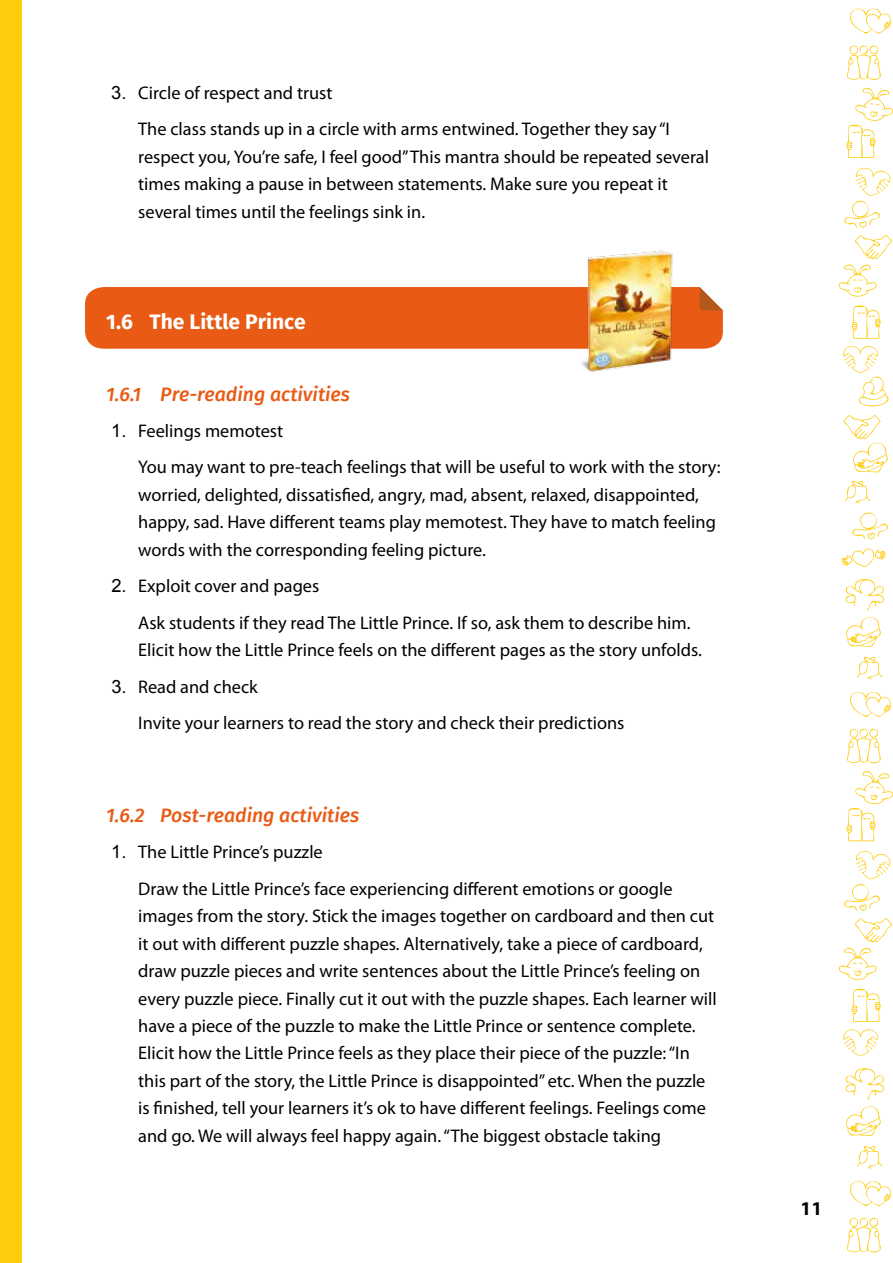
<style>
.page{position:relative;width:893px;height:1263px;background:#fff}
.page>*{position:absolute;margin:0;border:0;box-sizing:border-box;transform-origin:0 0}
.t1{font:700 21px "Fira Sans";color:#fff}
.t2{font:italic 500 19.5px "Fira Sans";color:#e95a14}
.t3{font:700 19.5px "Myriad Pro";color:#000}
.t4{font:18.3px/27.5px "Myriad Pro";color:#000}
.s1{font-family:"Arial"}
</style>
<div class="page">
<div style="left:0;top:0;width:21px;height:1263px;background:#fecc0b"></div>
<svg style="left:850px;top:8px;width:41px;height:26px"></svg>
<svg style="left:850px;top:692px;width:41px;height:25px"></svg>
<svg style="left:850px;top:1181px;width:41px;height:25px"></svg>
<svg style="left:857px;top:656px;width:25px;height:24px"></svg>
<svg style="left:857px;top:1146px;width:25px;height:23px"></svg>
<svg style="left:846px;top:87px;width:47px;height:71px"></svg>
<svg style="left:846px;top:771px;width:47px;height:70px"></svg>
<svg style="left:839px;top:235px;width:53px;height:62px"></svg>
<svg style="left:839px;top:918px;width:53px;height:62px"></svg>
<svg style="left:841px;top:548px;width:45px;height:19px"></svg>
<svg style="left:843px;top:415px;width:45px;height:57px"></svg>
<svg style="left:845px;top:579px;width:39px;height:68px"></svg>
<svg style="left:845px;top:1068px;width:39px;height:68px"></svg>
<svg style="left:843px;top:305px;width:46px;height:102px"></svg>
<svg style="left:843px;top:988px;width:38px;height:68px"></svg>
<svg style="left:847px;top:45px;width:34px;height:35px"></svg>
<svg style="left:847px;top:728px;width:34px;height:36px"></svg>
<svg style="left:847px;top:1218px;width:34px;height:35px"></svg>
<svg style="left:844px;top:167px;width:47px;height:61px"></svg>
<svg style="left:844px;top:851px;width:47px;height:60px"></svg>
<svg style="left:845px;top:480px;width:43px;height:60px"></svg>
<div style="left:85px;top:287px;width:638px;height:62px;background:#e95a14"></div>
<img style="left:577px;top:250px;width:103px;height:122px">
<p class="t4" style="left:138px;top:74px;width:533px;line-height:36.5px;text-indent:-27px"><span class="s1">3.</span> Circle of respect and trust<br>The class stands up in a circle with arms entwined. Together they say “I</p>
<p class="t4" style="left:138px;top:143px;width:572px">respect you, You’re safe, I feel good” This mantra should be repeated several times making a pause in between statements. Make sure you repeat it several times until the feelings sink in.</p>
<p class="t1" style="left:106px;top:304px;width:201px">1.6 The Little Prince</p>
<p class="t2" style="left:106px;top:378px;width:245px">1.6.1 Pre-reading activities</p>
<p class="t4" style="left:138px;top:412px;width:584px;line-height:36.5px;text-indent:-27px"><span class="s1">1.</span> Feelings memotest<br>You may want to pre-teach feelings that will be useful to work with the story:</p>
<p class="t4" style="left:138px;top:481px;width:579px">worried, delighted, dissatisfied, angry, mad, absent, relaxed, disappointed, happy, sad. Have different teams play memotest. They have to match feeling words with the corresponding feeling picture.</p>
<p class="t4" style="left:138px;top:568px;width:554px;line-height:36.5px;text-indent:-27px"><span class="s1">2.</span> Exploit cover and pages<br>Ask students if they read The Little Prince. If so, ask them to describe him.</p>
<p class="t4" style="left:138px;top:636px;width:565px">Elicit how the Little Prince feels on the different pages as the story unfolds.</p>
<p class="t4" style="left:138px;top:668px;width:488px;line-height:36.5px;text-indent:-27px"><span class="s1">3.</span> Read and check<br>Invite your learners to read the story and check their predictions</p>
<p class="t2" style="left:106px;top:799px;width:254px">1.6.2 Post-reading activities</p>
<p class="t4" style="left:138px;top:834px;width:536px;line-height:36.5px;text-indent:-27px"><span class="s1">1.</span> The Little Prince’s puzzle<br>Draw the Little Prince’s face experiencing different emotions or google</p>
<p class="t4" style="left:138px;top:902px;width:580px">images from the story. Stick the images together on cardboard and then cut it out with different puzzle shapes. Alternatively, take a piece of cardboard, draw puzzle pieces and write sentences about the Little Prince’s feeling on every puzzle piece. Finally cut it out with the puzzle shapes. Each learner will have a piece of the puzzle to make the Little Prince or sentence complete.<br>Elicit how the Little Prince feels as they place their piece of the puzzle: “In this part of the story, the Little Prince is disappointed” etc. When the puzzle is finished, tell your learners it’s ok to have different feelings. Feelings come and go. We will always feel happy again. “The biggest obstacle taking</p>
<p class="t3" style="left:800px;top:1195px;width:23px">11</p>
</div>
